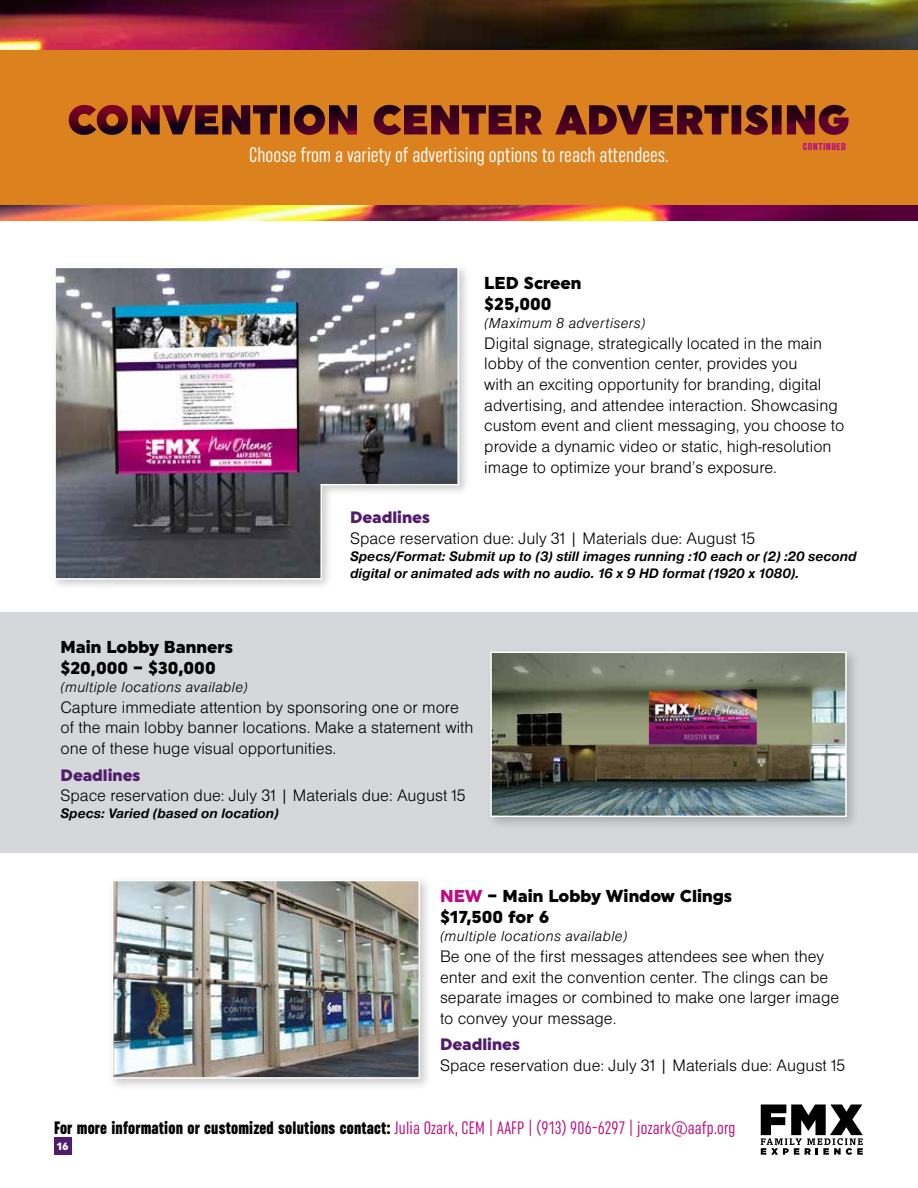
<style>
.page{position:relative;width:918px;height:1188px;background:#fff}
.page>*{position:absolute;margin:0;border:0;box-sizing:border-box;transform-origin:0 0}
.t1{font:extra-condensed 21px "Uniform";color:#fff}
.t2{font:extra-condensed 18px "Uniform";letter-spacing:.01em;color:#ba0e82}
.t3{font:17.25px/20.7px "Nimbus San D Ligh";color:#000}
.t4{font:900 17.25px/20.7px "Uniform";color:#000}
.t5{font:900 16.5px "Uniform";color:#511c6c}
.t6{font:15px "Nimbus San D Ligh Ital";letter-spacing:.025em;color:#000}
.t7{font:italic 700 14.25px/17.1px "Nimbus San D";color:#000}
.t8{font:10.5px "Nimbus San D Blac Cond";letter-spacing:.035em;color:#ba0e82}
.t9{font:900 10.5px "Uniform";color:#fff}
.s1{color:#ba0e82}
.s2{font-weight:900;color:#000}
</style>
<div class="page">
<div style="left:54px;top:1137px;width:17px;height:18px;background:#511c6c"></div>
<div style="left:0;top:612px;width:918px;height:240px;background:#d6d7da"></div>
<svg style="left:761px;top:1104px;width:102px;height:51px"></svg>
<div style="left:50px;top:263px;width:420px;height:328px;background:#000;opacity:.2"></div>
<img style="left:53px;top:266px;width:407px;height:314px">
<div style="left:486px;top:647px;width:373px;height:183px;background:#000;opacity:.2"></div>
<img style="left:493px;top:655px;width:351px;height:159px">
<div style="left:490px;top:652px;width:357px;height:165px;border:2px solid #fff"></div>
<div style="left:108px;top:876px;width:324px;height:215px;background:#000;opacity:.2"></div>
<img style="left:115px;top:883px;width:302px;height:193px">
<div style="left:112px;top:880px;width:308px;height:199px;border:2px solid #fff"></div>
<img style="left:0;top:0;width:918px;height:220px">
<svg style="left:0;top:51px;width:918px;height:153px;fill:#db821f"></svg>
<p class="t1" style="left:249px;top:142px;width:421px">Choose from a variety of advertising options to reach attendees.</p>
<p class="t8" style="left:803px;top:141px;width:45px">CONTINUED</p>
<p class="t4" style="left:484px;top:272px;width:99px">LED Screen $25,000</p>
<p class="t6" style="left:484px;top:315px;width:162px">(Maximum 8 advertisers)</p>
<p class="t3" style="left:484px;top:332px;width:361px">Digital signage, strategically located in the main lobby of the convention center, provides you<br>with an exciting opportunity for branding, digital advertising, and attendee interaction. Showcasing custom event and client messaging, you choose to provide a dynamic video or static, high-resolution image to optimize your brand’s exposure.</p>
<p class="t5" style="left:350px;top:507px;width:82px">Deadlines</p>
<p class="t3" style="left:350px;top:527px;width:407px">Space reservation due: July 31 | Materials due: August 15</p>
<p class="t7" style="left:350px;top:548px;width:508px">Specs/Format: Submit up to (3) still images running :10 each or (2) :20 second digital or animated ads with no audio. 16 x 9 HD format (1920 x 1080).</p>
<p class="t4" style="left:60px;top:637px;width:174px">Main Lobby Banners $20,000 – $30,000</p>
<p class="t6" style="left:60px;top:679px;width:189px">(multiple locations available)</p>
<p class="t3" style="left:60px;top:696px;width:415px">Capture immediate attention by sponsoring one or more of the main lobby banner locations. Make a statement with one of these huge visual opportunities.</p>
<p class="t5" style="left:60px;top:765px;width:82px">Deadlines</p>
<p class="t3" style="left:60px;top:785px;width:407px">Space reservation due: July 31 | Materials due: August 15</p>
<p class="t7" style="left:60px;top:805px;width:220px">Specs: Varied (based on location)</p>
<p class="t4" style="left:440px;top:886px;width:294px"><span class="s1">NEW</span> – Main Lobby Window Clings $17,500 for 6</p>
<p class="t6" style="left:440px;top:928px;width:189px">(multiple locations available)</p>
<p class="t3" style="left:440px;top:946px;width:401px">Be one of the first messages attendees see when they enter and exit the convention center. The clings can be separate images or combined to make one larger image to convey your message.</p>
<p class="t5" style="left:440px;top:1035px;width:82px">Deadlines</p>
<p class="t3" style="left:440px;top:1055px;width:407px">Space reservation due: July 31 | Materials due: August 15</p>
<p class="t2" style="left:54px;top:1117px;width:683px"><span class="s2">For more information or customized solutions contact:</span> Julia Ozark, CEM | AAFP | (913) 906-6297 | jozark@aafp.org</p>
<p class="t9" style="left:57px;top:1140px;width:13px">16</p>
</div>
